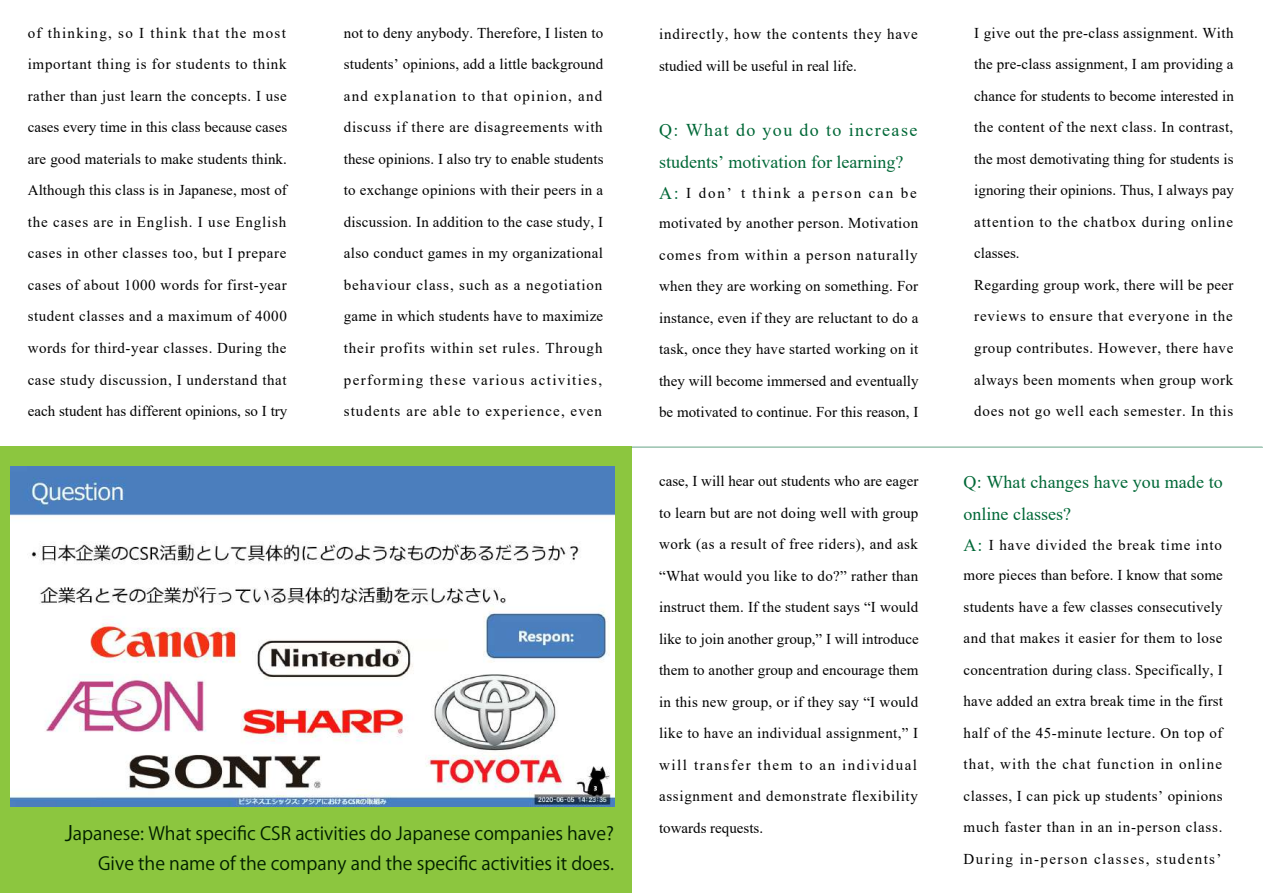
<style>
.page{position:relative;width:1263px;height:893px;background:#fff}
.page>*{position:absolute;margin:0;border:0;box-sizing:border-box;transform-origin:0 0}
.t1{font:18px/30px "Koz Go Pr 6 N";color:#001f00;text-align:right}
.t2{font:18px/31.5px "Times New Roman";color:#006837}
.t3{font:15px/31.5px "Times New Roman";letter-spacing:.025em;color:#000;text-align:justify}
.t4{font:15px/30px "Times New Roman";letter-spacing:.005em;color:#000}
.t5{font:15px/31.5px "Times New Roman";letter-spacing:.055em;color:#000}
.s1{font-size:18px;color:#006837}
.s2{font-size:21px}
</style>
<div class="page">
<div style="left:0;top:446px;width:631px;height:447px;background:#8cc63f"></div>
<img style="left:10px;top:467px;width:604px;height:340px">
<svg style="left:631px;top:447px;width:632px;height:1px"></svg>
<p class="t3" style="left:28px;top:17px;width:261px">of thinking, so I think that the most important thing is for students to think rather than just learn the concepts. I use cases every time in this class because cases are good materials to make students think.<br>Although this class is in Japanese, most of the cases are in English. I use English cases in other classes too, but I prepare cases of about 1000 words for first-year student classes and a maximum of 4000 words for third-year classes. During the case study discussion, I understand that each student has different opinions, so I try</p>
<p class="t3" style="left:344px;top:17px;width:261px">not to deny anybody. Therefore, I listen to students’ opinions, add a little background and explanation to that opinion, and discuss if there are disagreements with these opinions. I also try to enable students to exchange opinions with their peers in a discussion. In addition to the case study, I also conduct games in my organizational behaviour class, such as a negotiation game in which students have to maximize their profits within set rules. Through performing these various activities, students are able to experience, even</p>
<p class="t5" style="left:659px;top:18px;width:260px">indirectly, how the contents they have studied will be useful in real life.</p>
<p class="t2" style="left:659px;top:114px;width:260px">Q: What do you do to increase students’ motivation for learning?</p>
<p class="t3" style="left:659px;top:178px;width:261px;line-height:30px"><span class="s1">A:</span> I don’ t think a person can be motivated by another person. Motivation</p>
<p class="t3" style="left:659px;top:239px;width:261px">comes from within a person naturally when they are working on something. For instance, even if they are reluctant to do a task, once they have started working on it they will become immersed and eventually be motivated to continue. For this reason, I</p>
<p class="t3" style="left:974px;top:17px;width:261px;text-align:left">I give out the pre-class assignment. With the pre-class assignment, I am providing a chance for students to become interested in the content of the next class. In contrast, the most demotivating thing for students is ignoring their opinions. Thus, I always pay attention to the chatbox during online classes.<br>Regarding group work, there will be peer reviews to ensure that everyone in the group contributes. However, there have always been moments when group work does not go well each semester. In this</p>
<p class="t1" style="left:65px;top:819px;width:551px"><span class="s2">J</span>apanese: What specific CSR activities do Japanese companies have?<br>Give the name of the company and the specific activities it does.</p>
<p class="t3" style="left:659px;top:465px;width:261px">case, I will hear out students who are eager to learn but are not doing well with group work (as a result of free riders), and ask “What would you like to do?” rather than instruct them. If the student says “I would like to join another group,” I will introduce them to another group and encourage them in this new group, or if they say “I would like to have an individual assignment,” I will transfer them to an individual assignment and demonstrate flexibility towards requests.</p>
<p class="t2" style="left:963px;top:466px;width:261px">Q: What changes have you made to online classes?</p>
<p class="t4" style="left:963px;top:530px;width:261px"><span class="s1">A:</span> I have divided the break time into more pieces than before. I know that some</p>
<p class="t3" style="left:963px;top:591px;width:261px">students have a few classes consecutively and that makes it easier for them to lose concentration during class. Specifically, I have added an extra break time in the first half of the 45-minute lecture. On top of that, with the chat function in online classes, I can pick up students’ opinions much faster than in an in-person class.<br>During in-person classes, students’</p>
</div>
